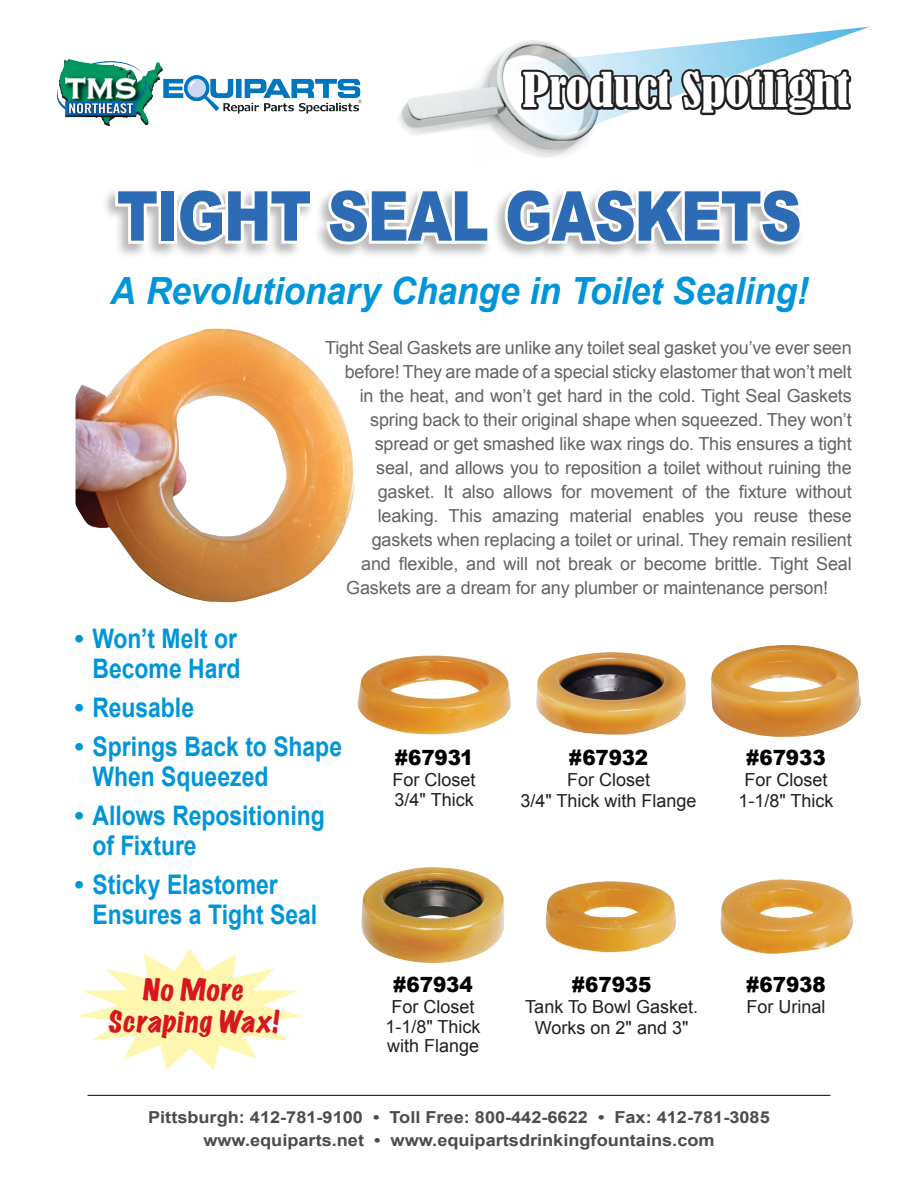
<style>
.page{position:relative;width:918px;height:1188px;background:#fff}
.page>*{position:absolute;margin:0;border:0;box-sizing:border-box;transform-origin:0 0}
.t1{font:900 69px "Arial";letter-spacing:-.025em;color:#2d6cb5;scale:.83 1}
.t2{font:condensed 45px "Bernard";color:#fff;scale:1.1 1}
.Body_Text{font:italic 700 37.5px "Arial";letter-spacing:-.01em;color:#0095d9;scale:.95 1}
.Body_Text-2{font:700 27px "Arial";color:#0095d9}
.Body_Text-3{font:700 27px "Arial";color:#0095d9;scale:.85 1}
.Body_Text-4{font:expanded 27px/32.4px "Marker Felt";color:#d7171f;text-align:center}
.t3{font:900 21px "Arial";letter-spacing:-.01em;color:#000002;scale:.95 1}
.Body_Text-5{font:18px "Arial";letter-spacing:-.01em;color:#636366}
.t4{font:18px/21px "Arial";color:#231f20;text-align:center}
.t5{font:700 16.5px "Arial";color:#4b4c4d;scale:1.1 1}
</style>
<div class="page">
<svg style="left:77px;top:948px;width:226px;height:122px"></svg>
<img style="left:56px;top:58px;width:306px;height:69px">
<img style="left:399px;top:92px;width:54px;height:43px">
<svg style="left:453px;top:27px;width:416px;height:130px"></svg>
<svg style="left:517px;top:65px;width:336px;height:53px"></svg>
<div style="left:101px;top:186px;width:705px;height:74px;background:#231f20;opacity:.32"></div>
<svg style="left:112px;top:186px;width:51px;height:61px"></svg>
<div style="left:158px;top:188px;width:19px;height:56px;border:6px solid #fff"></div>
<svg style="left:173px;top:186px;width:143px;height:63px"></svg>
<svg style="left:323px;top:186px;width:170px;height:62px"></svg>
<svg style="left:501px;top:186px;width:305px;height:63px"></svg>
<img style="left:357px;top:655px;width:154px;height:80px">
<img style="left:361px;top:867px;width:143px;height:96px">
<img style="left:536px;top:652px;width:150px;height:83px">
<img style="left:545px;top:881px;width:131px;height:72px">
<img style="left:711px;top:645px;width:150px;height:92px">
<img style="left:720px;top:879px;width:133px;height:75px">
<hr style="left:88px;top:1095px;width:742px;height:1px;background:#231f20">
<img style="left:75px;top:328px;width:280px;height:275px">
<p class="t2" style="left:522px;top:64px;width:299px">Product Spotlight</p>
<p class="t1" style="left:117px;top:166px;width:827px">TIGHT SEAL GASKETS</p>
<p class="Body_Text" style="left:110px;top:267px;width:737px">A Revolutionary Change in Toilet Sealing!</p>
<p class="Body_Text-5" style="left:325px;top:336px;width:528px">Tight Seal Gaskets are unlike any toilet seal gasket you’ve ever seen</p>
<p class="Body_Text-5" style="left:345px;top:360px;width:508px">before! They are made of a special sticky elastomer that won’t melt</p>
<p class="Body_Text-5" style="left:360px;top:384px;width:493px">in the heat, and won’t get hard in the cold. Tight Seal Gaskets</p>
<p class="Body_Text-5" style="left:370px;top:408px;width:483px">spring back to their original shape when squeezed. They won’t</p>
<p class="Body_Text-5" style="left:375px;top:432px;width:478px">spread or get smashed like wax rings do. This ensures a tight</p>
<p class="Body_Text-5" style="left:376px;top:456px;width:477px">seal, and allows you to reposition a toilet without ruining the</p>
<p class="Body_Text-5" style="left:378px;top:480px;width:475px">gasket. It also allows for movement of the fixture without</p>
<p class="Body_Text-5" style="left:378px;top:504px;width:475px">leaking. This amazing material enables you reuse these</p>
<p class="Body_Text-5" style="left:372px;top:528px;width:481px">gaskets when replacing a toilet or urinal. They remain resilient</p>
<p class="Body_Text-5" style="left:361px;top:552px;width:492px">and flexible, and will not break or become brittle. Tight Seal</p>
<p class="Body_Text-5" style="left:346px;top:576px;width:483px">Gaskets are a dream for any plumber or maintenance person!</p>
<p class="Body_Text-2" style="left:75px;top:621px;width:164px">• Won’t Melt or</p>
<p class="Body_Text-3" style="left:93px;top:651px;width:176px">Become Hard</p>
<p class="Body_Text-2" style="left:75px;top:690px;width:121px">• Reusable</p>
<p class="Body_Text-2" style="left:75px;top:729px;width:269px">• Springs Back to Shape</p>
<p class="Body_Text-3" style="left:93px;top:759px;width:209px">When Squeezed</p>
<p class="Body_Text-2" style="left:75px;top:798px;width:252px">• Allows Repositioning</p>
<p class="Body_Text-3" style="left:93px;top:828px;width:124px">of Fixture</p>
<p class="Body_Text-2" style="left:75px;top:867px;width:205px">• Sticky Elastomer</p>
<p class="Body_Text-3" style="left:93px;top:897px;width:266px">Ensures a Tight Seal</p>
<p class="Body_Text-4" style="left:107px;top:975px;width:176px">No More<br>Scraping Wax!</p>
<p class="t3" style="left:395px;top:742px;width:84px">#67931</p>
<p class="t4" style="left:393px;top:770px;width:85px">For Closet</p>
<p class="t4" style="left:395px;top:789px;width:81px">3/4" Thick</p>
<p class="t3" style="left:569px;top:742px;width:85px">#67932</p>
<p class="t4" style="left:567px;top:770px;width:85px">For Closet</p>
<p class="t4" style="left:520px;top:791px;width:178px">3/4" Thick with Flange</p>
<p class="t3" style="left:746px;top:742px;width:85px">#67933</p>
<p class="t4" style="left:744px;top:770px;width:85px">For Closet</p>
<p class="t4" style="left:738px;top:791px;width:97px">1-1/8" Thick</p>
<p class="t3" style="left:393px;top:970px;width:85px">#67934</p>
<p class="t4" style="left:392px;top:997px;width:85px">For Closet</p>
<p class="t4" style="left:386px;top:1016px;width:97px">1-1/8" Thick</p>
<p class="t4" style="left:387px;top:1036px;width:94px">with Flange</p>
<p class="t3" style="left:572px;top:970px;width:85px">#67935</p>
<p class="t4" style="left:525px;top:997px;width:174px">Tank To Bowl Gasket.<br>Works on 2" and 3"</p>
<p class="t3" style="left:746px;top:970px;width:85px">#67938</p>
<p class="t4" style="left:746px;top:997px;width:81px">For Urinal</p>
<p class="t5" style="left:148px;top:1107px;width:567px">Pittsburgh: 412-781-9100 • Toll Free: 800-442-6622 • Fax: 412-781-3085</p>
<p class="t5" style="left:203px;top:1129px;width:466px">www.equiparts.net • www.equipartsdrinkingfountains.com</p>
</div>
